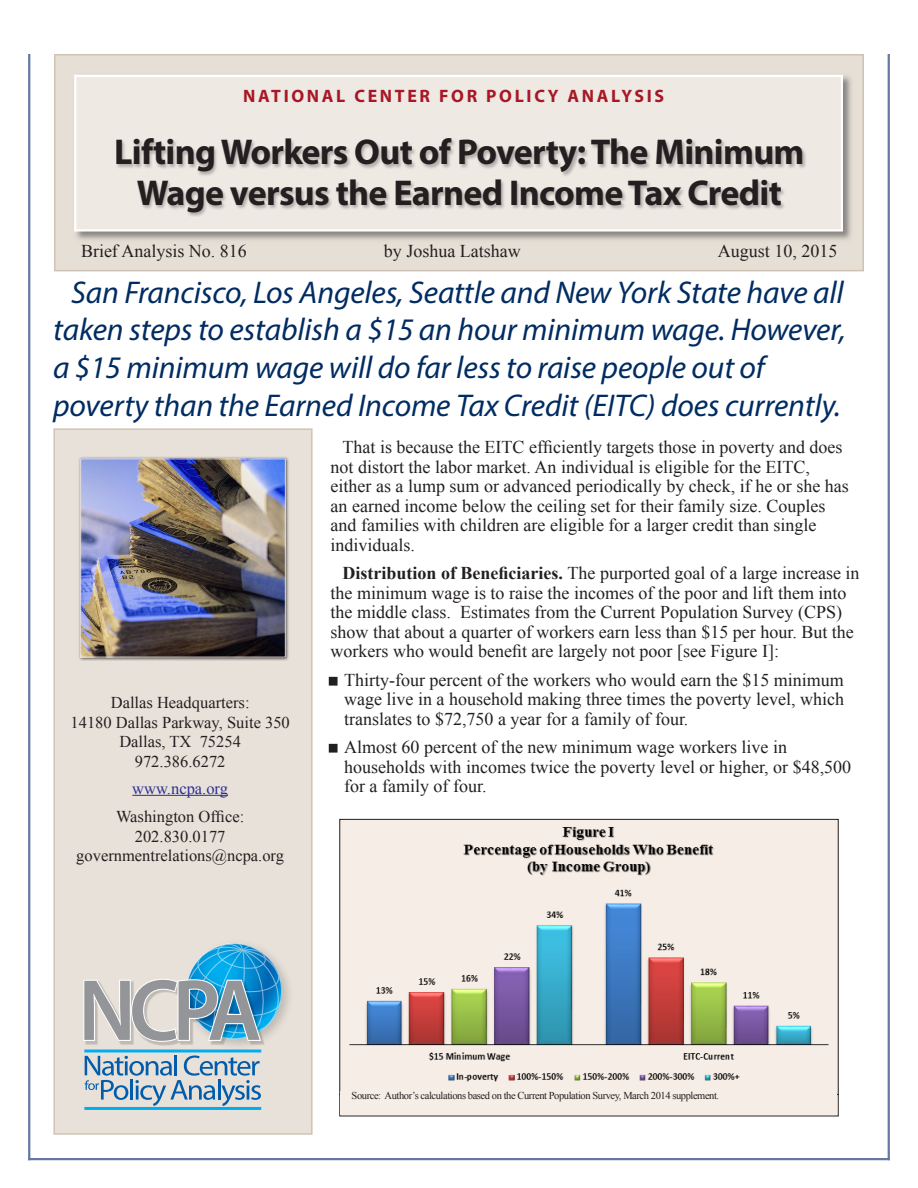
<style>
.page{position:relative;width:918px;height:1188px;background:#fff}
.page>*{position:absolute;margin:0;border:0;box-sizing:border-box;transform-origin:0 0}
.Headline{font:700 36px/40.5px "Myriad Pro";letter-spacing:-.02em;color:#231f20;text-align:center}
.Text_General{font:italic 31.5px/37.8px "Myriad Pro";letter-spacing:-.005em;color:#002c62}
.Text_First_Paragraph{font:18px/19.5px "Times New Roman";color:#231f20}
.t1{font:700 18px "Myriad Pro";letter-spacing:.15em;color:#a81725}
.Address{font:16.5px "Times New Roman";color:#231f20}
.Address-2{font:16.5px "Times New Roman";color:#2e3092}
.Headline-2{font:10.5px "Times New Roman";letter-spacing:-.04em;color:#231f20}
.s1{font-weight:700}
</style>
<div class="page">
<svg style="left:54px;top:54px;width:810px;height:217px;background:#e4dcd3"></svg>
<img style="left:72px;top:72px;width:784px;height:172px">
<div style="left:74px;top:75px;width:769px;height:157px;background:#eee9e3"></div>
<div style="left:53px;top:428px;width:260px;height:707px;background:#e8e1d9;border:2px solid #d1c3b3"></div>
<div style="left:116px;top:138px;width:691px;height:79px;background:#231f20;opacity:.3"></div>
<hr style="left:28px;top:54px;width:2px;height:1106px;background:#6578a2">
<hr style="left:888px;top:54px;width:2px;height:1106px;background:#6578a2">
<hr style="left:28px;top:1158px;width:862px;height:2px;background:#6578a2">
<hr style="left:132px;top:795px;width:96px;height:1px;background:#2e3092">
<div style="left:78px;top:457px;width:212px;height:204px;background:#231f20;opacity:.75"></div>
<img style="left:82px;top:461px;width:202px;height:194px">
<div style="left:80px;top:459px;width:206px;height:198px;border:1px solid #e6dfd6"></div>
<img style="left:179px;top:970px;width:110px;height:83px">
<hr style="left:174px;top:1055px;width:3px;height:20px;background:#015dac">
<svg style="left:85px;top:1056px;width:176px;height:50px"></svg>
<hr style="left:84px;top:1107px;width:177px;height:3px;background:#00aeef">
<hr style="left:84px;top:1050px;width:177px;height:2px;background:#00aeef">
<img style="left:85px;top:1042px;width:181px;height:4px">
<svg style="left:83px;top:943px;width:199px;height:99px"></svg>
<img style="left:341px;top:821px;width:496px;height:270px">
<div style="left:340px;top:1091px;width:497px;height:24px;background:#f6ede6"></div>
<div style="left:329px;top:677px;width:8px;height:8px;background:#231f20"></div>
<div style="left:329px;top:744px;width:8px;height:8px;background:#231f20"></div>
<p class="t1" style="left:243px;top:84px;width:422px">NATIONAL CENTER FOR POLICY ANALYSIS</p>
<p class="Headline" style="left:114px;top:131px;width:692px">Lifting Workers Out of Poverty: The Minimum<br>Wage versus the Earned Income Tax Credit</p>
<p class="Text_First_Paragraph" style="left:81px;top:241px;width:167px">Brief Analysis No. 816</p>
<p class="Text_First_Paragraph" style="left:384px;top:241px;width:138px">by Joshua Latshaw</p>
<p class="Text_First_Paragraph" style="left:718px;top:241px;width:121px">August 10, 2015</p>
<p class="Text_General" style="left:53px;top:273px;width:794px;text-indent:18px">San Francisco, Los Angeles, Seattle and New York State have all taken steps to establish a $15 an hour minimum wage. However, a $15 minimum wage will do far less to raise people out of poverty than the Earned Income Tax Credit (EITC) does currently.</p>
<p class="Text_First_Paragraph" style="left:331px;top:437px;width:520px;text-indent:12px">That is because the EITC efficiently targets those in poverty and does not distort the labor market. An individual is eligible for the EITC, either as a lump sum or advanced periodically by check, if he or she has an earned income below the ceiling set for their family size. Couples and families with children are eligible for a larger credit than single individuals.</p>
<p class="Text_First_Paragraph" style="left:331px;top:563px;width:531px;text-indent:12px"><span class="s1">Distribution of Beneficiaries.</span> The purported goal of a large increase in the minimum wage is to raise the incomes of the poor and lift them into the middle class. Estimates from the Current Population Survey (CPS) show that about a quarter of workers earn less than $15 per hour. But the workers who would benefit are largely not poor [see Figure I]:</p>
<p class="Text_First_Paragraph" style="left:344px;top:670px;width:501px;text-align:justify;text-indent:-14px">• Thirty-four percent of the workers who would earn the $15 minimum wage live in a household making three times the poverty level, which translates to $72,750 a year for a family of four.</p>
<p class="Text_First_Paragraph" style="left:344px;top:737px;width:509px;text-indent:-14px">• Almost 60 percent of the new minimum wage workers live in households with incomes twice the poverty level or higher, or $48,500 for a family of four.</p>
<p class="Address" style="left:111px;top:691px;width:140px">Dallas Headquarters:</p>
<p class="Address" style="left:71px;top:711px;width:221px">14180 Dallas Parkway, Suite 350</p>
<p class="Address" style="left:119px;top:730px;width:123px">Dallas, TX 75254</p>
<p class="Address" style="left:135px;top:750px;width:92px">972.386.6272</p>
<p class="Address-2" style="left:132px;top:777px;width:97px">www.ncpa.org</p>
<p class="Address" style="left:116px;top:805px;width:130px">Washington Office:</p>
<p class="Address" style="left:135px;top:825px;width:92px">202.830.0177</p>
<p class="Address" style="left:76px;top:844px;width:209px">governmentrelations@ncpa.org</p>
<p class="Headline-2" style="left:352px;top:1088px;width:369px">Source: Author’s calculations based on the Current Population Survey, March 2014 supplement.</p>
</div>
